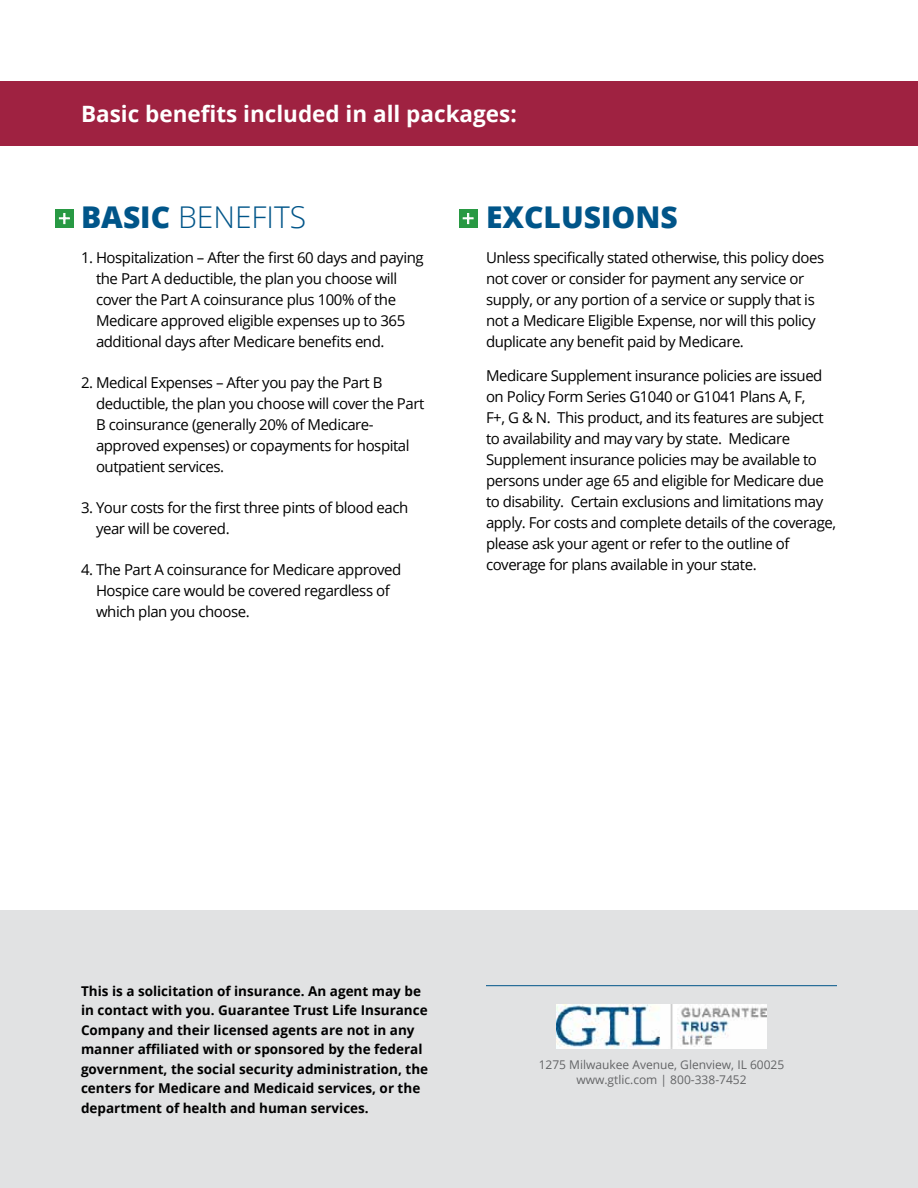
<style>
.page{position:relative;width:918px;height:1188px;background:#fff}
.page>*{position:absolute;margin:0;border:0;box-sizing:border-box;transform-origin:0 0}
.t1{font:300 30px "Open Sans";color:#005589}
.t2{font:800 30px "Open Sans";color:#005589}
.t3{font:700 22.5px "Open Sans";color:#fff}
.t4{font:15px/21px "Open Sans";letter-spacing:-.03em;color:#000}
.t5{font:700 13.5px/19.5px "Open Sans";color:#000}
.t6{font:12px/15px "Open Sans";color:#636466;text-align:center}
.s1{font-weight:800}
</style>
<div class="page">
<div style="left:0;top:910px;width:918px;height:278px;background:#e1e2e3"></div>
<img style="left:556px;top:1004px;width:211px;height:45px">
<hr style="left:486px;top:985px;width:351px;height:1px;background:#005589">
<div style="left:55px;top:209px;width:19px;height:19px;background:#289943"></div>
<svg style="left:59px;top:213px;width:11px;height:11px"></svg>
<div style="left:459px;top:209px;width:18px;height:19px;background:#289943"></div>
<svg style="left:462px;top:213px;width:12px;height:11px"></svg>
<div style="left:0;top:81px;width:918px;height:64px;background:#9f2241"></div>
<h2 class="t3" style="left:81px;top:98px;width:437px">Basic benefits included in all packages:</h2>
<h1 class="t1" style="left:81px;top:197px;width:227px"><span class="s1">BASIC</span> BENEFITS</h1>
<p class="t4" style="left:96px;top:246px;width:329px;text-indent:-15px">1. Hospitalization – After the first 60 days and paying the Part A deductible, the plan you choose will cover the Part A coinsurance plus 100% of the Medicare approved eligible expenses up to 365 additional days after Medicare benefits end.</p>
<p class="t4" style="left:96px;top:372px;width:330px;text-indent:-15px">2. Medical Expenses – After you pay the Part B deductible, the plan you choose will cover the Part B coinsurance (generally 20% of Medicare&shy;approved expenses) or copayments for hospital outpatient services.</p>
<p class="t4" style="left:96px;top:497px;width:314px;text-indent:-15px">3. Your costs for the first three pints of blood each year will be covered.</p>
<p class="t4" style="left:96px;top:559px;width:307px;text-indent:-15px">4. The Part A coinsurance for Medicare approved<br>Hospice care would be covered regardless of which plan you choose.</p>
<h1 class="t2" style="left:486px;top:194px;width:193px">EXCLUSIONS</h1>
<p class="t4" style="left:486px;top:246px;width:340px">Unless specifically stated otherwise, this policy does not cover or consider for payment any service or supply, or any portion of a service or supply that is not a Medicare Eligible Expense, nor will this policy duplicate any benefit paid by Medicare.</p>
<p class="t4" style="left:486px;top:365px;width:352px">Medicare Supplement insurance policies are issued on Policy Form Series G1040 or G1041 Plans A, F,<br>F+, G &amp; N. This product, and its features are subject to availability and may vary by state. Medicare Supplement insurance policies may be available to persons under age 65 and eligible for Medicare due to disability. Certain exclusions and limitations may apply. For costs and complete details of the coverage, please ask your agent or refer to the outline of coverage for plans available in your state.</p>
<p class="t5" style="left:81px;top:981px;width:349px">This is a solicitation of insurance. An agent may be in contact with you. Guarantee Trust Life Insurance Company and their licensed agents are not in any manner affiliated with or sponsored by the federal government, the social security administration, the centers for Medicare and Medicaid services, or the department of health and human services.</p>
<p class="t6" style="left:539px;top:1057px;width:247px">1275 Milwaukee Avenue, Glenview, IL 60025 www.gtlic.com | 800-338-7452</p>
</div>
